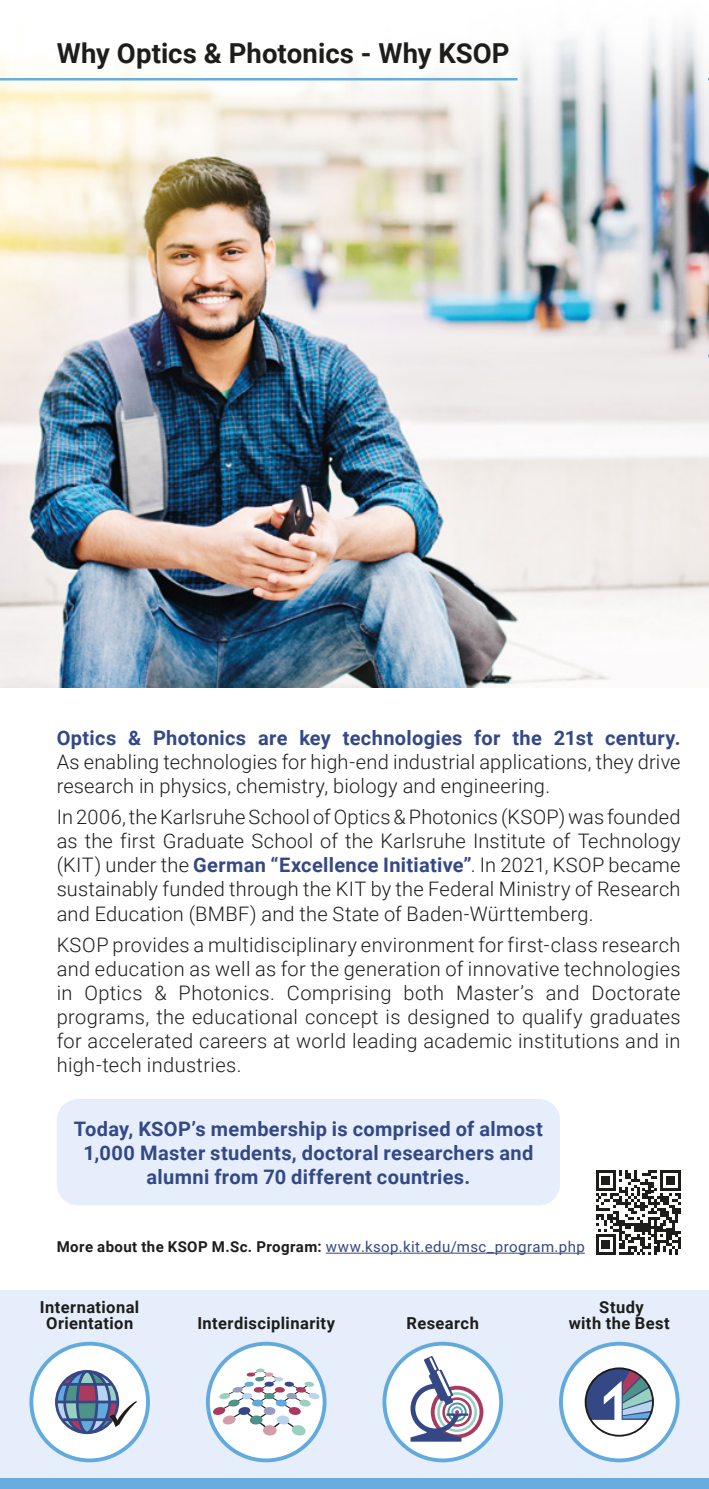
<style>
.page{position:relative;width:709px;height:1489px;background:#fff}
.page>*{position:absolute;margin:0;border:0;box-sizing:border-box;transform-origin:0 0}
.t1{font:700 27.5px "Roboto";letter-spacing:.005em;color:#1d1d1b}
.t2{font:300 20px/24px "Roboto";letter-spacing:.01em;color:#1d1d1b;text-align:justify}
.t3{font:700 20px/24px "Roboto";letter-spacing:.015em;color:#344886;text-align:center}
.t4{font:700 16.5px/16.5px "Roboto";letter-spacing:.025em;color:#1d1d1b;text-align:center}
.t5{font:15px "Roboto";letter-spacing:.03em;color:#344886}
.s1{font-weight:700;color:#344886}
.s2{font-weight:700;color:#1d1d1b}
</style>
<div class="page">
<div style="left:57px;top:1098px;width:503px;height:107px;background:#e5eefa;border-radius:21px"></div>
<img style="left:0;top:26px;width:709px;height:661px">
<hr style="left:0;top:78px;width:517px;height:2px;background:#69acdf">
<hr style="left:326px;top:1252px;width:259px;height:1px;background:#344886">
<svg style="left:596px;top:1170px;width:84px;height:84px"></svg>
<div style="left:0;top:1290px;width:709px;height:198px;background:#e5eefa"></div>
<div style="left:0;top:1478px;width:709px;height:10px;background:#69acdf"></div>
<svg style="left:206px;top:1341px;width:120px;height:121px"></svg>
<div style="left:210px;top:1345px;width:112px;height:113px;background:#fff;border-radius:50%"></div>
<svg style="left:212px;top:1368px;width:108px;height:67px"></svg>
<svg style="left:559px;top:1341px;width:120px;height:121px"></svg>
<div style="left:563px;top:1345px;width:112px;height:113px;background:#fff;border-radius:50%"></div>
<svg style="left:584px;top:1367px;width:70px;height:69px"></svg>
<svg style="left:586px;top:1369px;width:66px;height:65px"></svg>
<svg style="left:592px;top:1370px;width:60px;height:64px"></svg>
<svg style="left:29px;top:1341px;width:121px;height:121px"></svg>
<div style="left:33px;top:1345px;width:113px;height:113px;background:#fff;border-radius:50%"></div>
<svg style="left:55px;top:1369px;width:64px;height:64px"></svg>
<svg style="left:58px;top:1372px;width:79px;height:59px"></svg>
<svg style="left:382px;top:1341px;width:121px;height:121px"></svg>
<div style="left:386px;top:1345px;width:113px;height:113px;background:#fff;border-radius:50%"></div>
<svg style="left:410px;top:1355px;width:73px;height:86px"></svg>
<h1 class="t1" style="left:57px;top:34px;width:454px">Why Optics &amp; Photonics - Why KSOP</h1>
<p class="t3" style="left:57px;top:725px;width:625px">Optics &amp; Photonics are key technologies for the 21st century.</p>
<p class="t2" style="left:57px;top:749px;width:625px">As enabling technologies for high-end industrial applications, they drive research in physics, chemistry, biology and engineering.</p>
<p class="t2" style="left:57px;top:804px;width:625px">In 2006, the Karlsruhe School of Optics &amp; Photonics (KSOP) was founded as the first Graduate School of the Karlsruhe Institute of Technology (KIT) under the <span class="s1">German “Excellence Initiative”</span>. In 2021, KSOP became sustainably funded through the KIT by the Federal Ministry of Research and Education (BMBF) and the State of Baden-Württemberg.</p>
<p class="t2" style="left:57px;top:931px;width:625px">KSOP provides a multidisciplinary environment for first-class research and education as well as for the generation of innovative technologies in Optics &amp; Photonics. Comprising both Master’s and Doctorate programs, the educational concept is designed to qualify graduates for accelerated careers at world leading academic institutions and in high-tech industries.</p>
<p class="t3" style="left:74px;top:1115px;width:470px">Today, KSOP’s membership is comprised of almost<br>1,000 Master students, doctoral researchers and alumni from 70 different countries.</p>
<p class="t5" style="left:57px;top:1236px;width:529px"><span class="s2">More about the KSOP M.Sc. Program:</span> www.ksop.kit.edu/msc_program.php</p>
<p class="t4" style="left:40px;top:1298px;width:101px">International<br>Orientation</p>
<p class="t4" style="left:197px;top:1314px;width:139px">Interdisciplinarity</p>
<p class="t4" style="left:599px;top:1298px;width:46px">Study</p>
<p class="t4" style="left:406px;top:1314px;width:74px">Research</p>
<p class="t4" style="left:568px;top:1314px;width:103px">with the Best</p>
</div>
